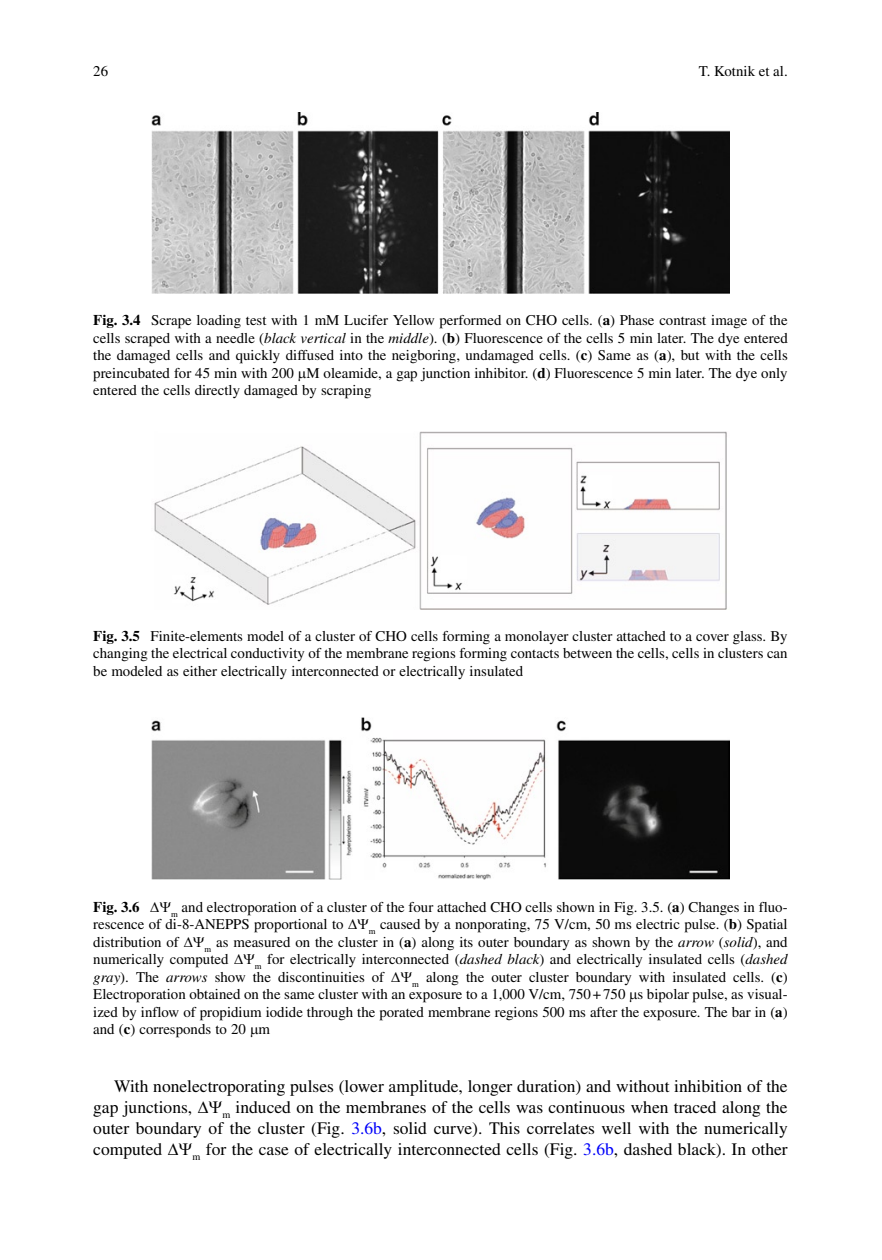
<style>
.page{position:relative;width:882px;height:1260px;background:#fff}
.page>*{position:absolute;margin:0;border:0;box-sizing:border-box;transform-origin:0 0}
.t1{font:17.5px/21px "Times";color:#000}
.t2{font:14.88px/17.5px "Times";color:#000;text-align:justify}
.t3{font:700 14.88px "Times";color:#000}
.s1{font-weight:700}
.s2{font-style:italic}
.s3{color:#0000fa}
</style>
<div class="page">
<img style="left:152px;top:113px;width:577px;height:181px">
<img style="left:154px;top:432px;width:573px;height:177px">
<img style="left:152px;top:718px;width:577px;height:162px">
<p class="t2" style="left:93px;top:62px;width:16px">26</p>
<p class="t2" style="left:699px;top:62px;width:90px">T. Kotnik et al.</p>
<p class="t2" style="left:93px;top:311px;width:696px"><span class="s1">Fig. 3.4</span> Scrape loading test with 1 mM Lucifer Yellow performed on CHO cells. (<span class="s1">a</span>) Phase contrast image of the cells scraped with a needle (<span class="s2">black vertical</span> in the <span class="s2">middle</span>). (<span class="s1">b</span>) Fluorescence of the cells 5 min later. The dye entered the damaged cells and quickly diffused into the neigboring, undamaged cells. (<span class="s1">c</span>) Same as (<span class="s1">a</span>), but with the cells preincubated for 45 min with 200 M oleamide, a gap junction inhibitor. (<span class="s1">d</span>) Fluorescence 5 min later. The dye only entered the cells directly damaged by scraping</p>
<p class="t2" style="left:93px;top:627px;width:696px"><span class="s1">Fig. 3.5</span> Finite-elements model of a cluster of CHO cells forming a monolayer cluster attached to a cover glass. By changing the electrical conductivity of the membrane regions forming contacts between the cells, cells in clusters can be modeled as either electrically interconnected or electrically insulated</p>
<p class="t3" style="left:93px;top:898px;width:48px">Fig. 3.6</p>
<p class="t2" style="left:93px;top:898px;width:696px;text-indent:78px"><sub>m</sub> and electroporation of a cluster of the four attached CHO cells shown in Fig. 3.5. (<span class="s1">a</span>) Changes in fluo&shy;rescence of di-8-ANEPPS proportional to</p>
<p class="t2" style="left:369px;top:915px;width:420px"><sub>m</sub> caused by a nonporating, 75 V/cm, 50 ms electric pulse. (<span class="s1">b</span>) Spatial</p>
<p class="t2" style="left:93px;top:933px;width:87px">distribution of</p>
<p class="t2" style="left:93px;top:933px;width:696px;text-indent:111px"><sub>m</sub> as measured on the cluster in (<span class="s1">a</span>) along its outer boundary as shown by the <span class="s2">arrow</span> (<span class="s2">solid</span>), and numerically computed</p>
<p class="t2" style="left:93px;top:950px;width:696px;text-indent:162px"><sub>m</sub> for electrically interconnected (<span class="s2">dashed black</span>) and electrically insulated cells (<span class="s2">dashed gray</span>). The <span class="s2">arrows</span> show the discontinuities of</p>
<p class="t2" style="left:93px;top:968px;width:696px;text-indent:319px"><sub>m</sub> along the outer cluster boundary with insulated cells. (<span class="s1">c</span>)<br>Electroporation obtained on the same cluster with an exposure to a 1,000 V/cm, 750+750 s bipolar pulse, as visual&shy;ized by inflow of propidium iodide through the porated membrane regions 500 ms after the exposure. The bar in (<span class="s1">a</span>) and (<span class="s1">c</span>) corresponds to 20 m</p>
<p class="t1" style="left:93px;top:1075px;width:696px;text-indent:21px">With nonelectroporating pulses (lower amplitude, longer duration) and without inhibition of the gap junctions,</p>
<p class="t1" style="left:93px;top:1096px;width:696px;text-align:justify;text-indent:129px"><sub>m</sub> induced on the membranes of the cells was continuous when traced along the outer boundary of the cluster (Fig. <span class="s3">3.6b</span>, solid curve). This correlates well with the numerically computed</p>
<p class="t1" style="left:192px;top:1138px;width:597px"><sub>m</sub> for the case of electrically interconnected cells (Fig. <span class="s3">3.6b</span>, dashed black). In other</p>
</div>
